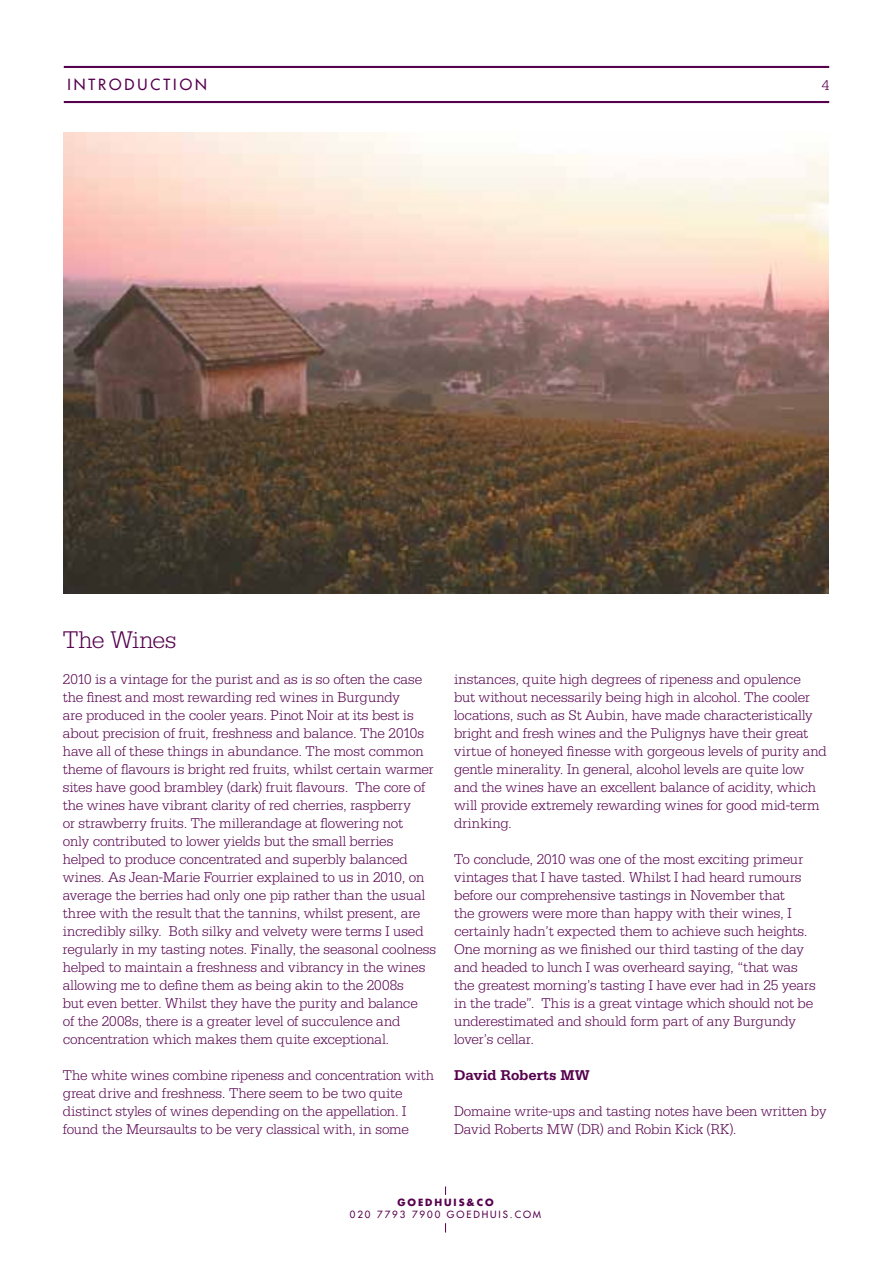
<style>
.page{position:relative;width:893px;height:1263px;background:#fff}
.page>*{position:absolute;margin:0;border:0;box-sizing:border-box;transform-origin:0 0}
.t1{font:300 25.5px "Serifa Std";letter-spacing:-.02em;color:#56004e}
.t2{font:300 15px/18px "Serifa Std";letter-spacing:-.005em;color:#56004e}
.t3{font:700 15px "Serifa Std";letter-spacing:-.005em;color:#56004e}
.t4{font:500 15px "Futura Std";letter-spacing:.195em;color:#56004e}
.t5{font:9.75px "Futura";letter-spacing:.2em;color:#56004e}
.t6{font:700 9.75px "Futura Std";letter-spacing:.2em;color:#56004e}
</style>
<div class="page">
<hr style="left:64px;top:101px;width:765px;height:2px;background:#56004e">
<hr style="left:64px;top:66px;width:765px;height:2px;background:#56004e">
<img style="left:64px;top:133px;width:764px;height:460px">
<p class="t4" style="left:68px;top:75px;width:141px">INTRODUCTION</p>
<p class="t2" style="left:822px;top:76px;width:9px">4</p>
<h1 class="t1" style="left:63px;top:625px;width:115px">The Wines</h1>
<p class="t2" style="left:63px;top:670px;width:375px">2010 is a vintage for the purist and as is so often the case the finest and most rewarding red wines in Burgundy<br>are produced in the cooler years. Pinot Noir at its best is about precision of fruit, freshness and balance. The 2010s have all of these things in abundance. The most common theme of flavours is bright red fruits, whilst certain warmer sites have good brambley (dark) fruit flavours. The core of the wines have vibrant clarity of red cherries, raspberry<br>or strawberry fruits. The millerandage at flowering not<br>only contributed to lower yields but the small berries helped to produce concentrated and superbly balanced wines. As Jean-Marie Fourrier explained to us in 2010, on average the berries had only one pip rather than the usual three with the result that the tannins, whilst present, are incredibly silky. Both silky and velvety were terms I used regularly in my tasting notes. Finally, the seasonal coolness helped to maintain a freshness and vibrancy in the wines allowing me to define them as being akin to the 2008s<br>but even better. Whilst they have the purity and balance<br>of the 2008s, there is a greater level of succulence and concentration which makes them quite exceptional.</p>
<p class="t2" style="left:63px;top:1066px;width:373px">The white wines combine ripeness and concentration with great drive and freshness. There seem to be two quite distinct styles of wines depending on the appellation. I found the Meursaults to be very classical with, in some</p>
<p class="t2" style="left:454px;top:670px;width:374px">instances, quite high degrees of ripeness and opulence<br>but without necessarily being high in alcohol. The cooler locations, such as St Aubin, have made characteristically bright and fresh wines and the Pulignys have their great virtue of honeyed finesse with gorgeous levels of purity and gentle minerality. In general, alcohol levels are quite low and the wines have an excellent balance of acidity, which will provide extremely rewarding wines for good mid-term drinking.</p>
<p class="t2" style="left:454px;top:850px;width:363px">To conclude, 2010 was one of the most exciting primeur vintages that I have tasted. Whilst I had heard rumours before our comprehensive tastings in November that<br>the growers were more than happy with their wines, I certainly hadn’t expected them to achieve such heights.<br>One morning as we finished our third tasting of the day and headed to lunch I was overheard saying, “that was the greatest morning’s tasting I have ever had in 25 years in the trade”. This is a great vintage which should not be underestimated and should form part of any Burgundy lover’s cellar.</p>
<p class="t3" style="left:454px;top:1066px;width:137px">David Roberts MW</p>
<p class="t2" style="left:454px;top:1102px;width:374px">Domaine write-ups and tasting notes have been written by<br>David Roberts MW (DR) and Robin Kick (RK).</p>
<p class="t6" style="left:397px;top:1196px;width:98px">GOEDHUIS&amp;CO</p>
<p class="t5" style="left:350px;top:1208px;width:193px">020 7793 7900 GOEDHUIS.COM</p>
</div>
